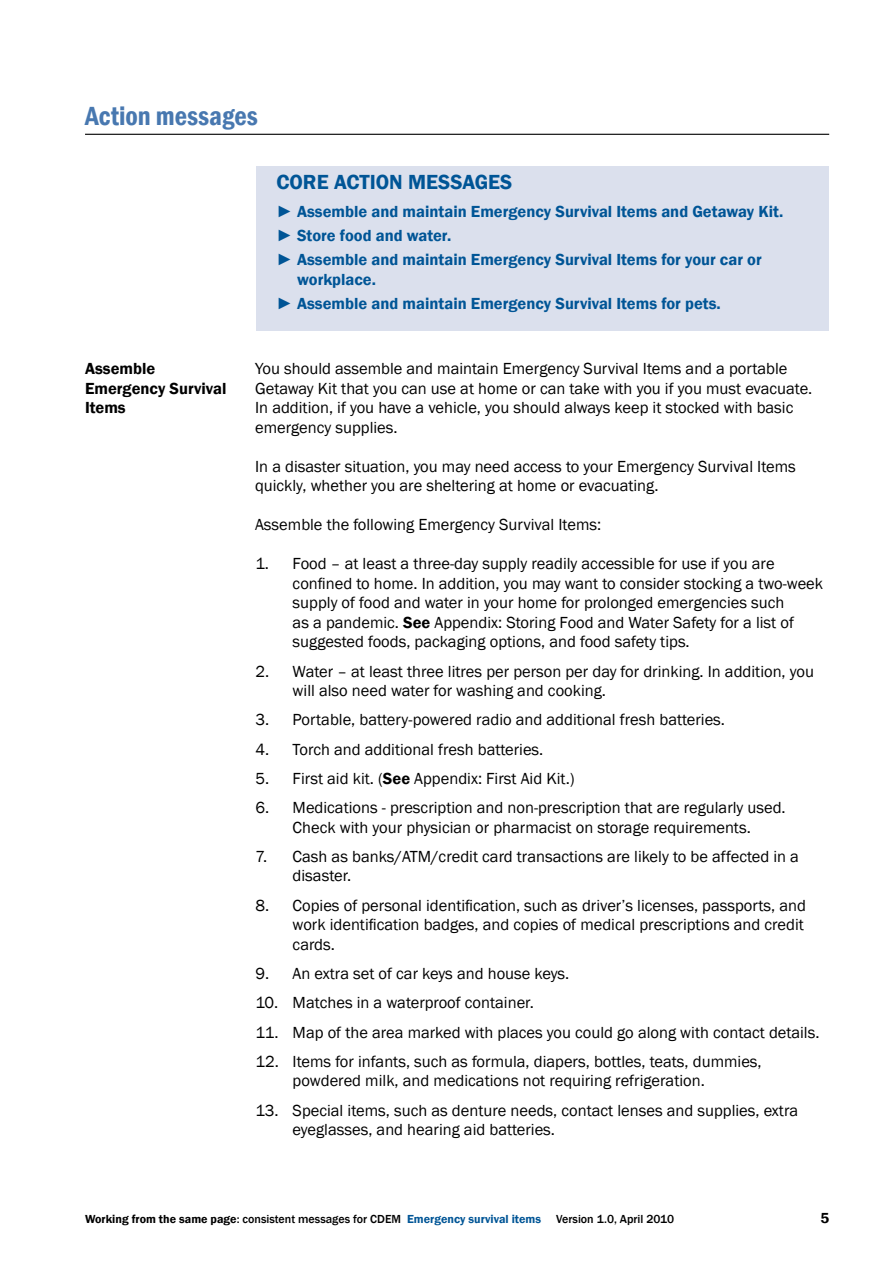
<style>
.page{position:relative;width:893px;height:1263px;background:#fff}
.page>*{position:absolute;margin:0;border:0;box-sizing:border-box;transform-origin:0 0}
.t1{font:600 condensed 27px "Franklin Gothic";color:#4878b0}
.t2{font:600 21px "Franklin Gothic";color:#005596}
.t3{font:16.5px/19.5px "Franklin Gothic";color:#000}
.t4{font:600 16.5px/24px "Franklin Gothic";color:#005596}
.t5{font:600 16.5px/19.5px "Franklin Gothic";color:#000}
.t6{font:600 15px "Franklin Gothic";color:#000}
.t7{font:500 12px "Franklin Gothic";color:#000}
.s1{font-weight:600}
.s2{font-weight:600;color:#005596}
</style>
<div class="page">
<div style="left:256px;top:166px;width:572px;height:165px;background:#dbe0ed"></div>
<hr style="left:85px;top:134px;width:744px;height:1px;background:#000">
<h1 class="t1" style="left:85px;top:98px;width:174px">Action messages</h1>
<p class="t2" style="left:276px;top:169px;width:237px">CORE ACTION MESSAGES</p>
<p class="t4" style="left:276px;top:200px;width:508px">► Assemble and maintain Emergency Survival Items and Getaway Kit. ► Store food and water.<br>► Assemble and maintain Emergency Survival Items for your car or</p>
<p class="t4" style="left:276px;top:267px;width:446px;text-indent:21px">workplace.<br>► Assemble and maintain Emergency Survival Items for pets.</p>
<p class="t5" style="left:85px;top:359px;width:143px">Assemble<br>Emergency Survival<br>Items</p>
<p class="t3" style="left:255px;top:359px;width:559px">You should assemble and maintain Emergency Survival Items and a portable Getaway Kit that you can use at home or can take with you if you must evacuate.<br>In addition, if you have a vehicle, you should always keep it stocked with basic emergency supplies.</p>
<p class="t3" style="left:255px;top:457px;width:542px">In a disaster situation, you may need access to your Emergency Survival Items quickly, whether you are sheltering at home or evacuating.</p>
<p class="t3" style="left:255px;top:515px;width:348px">Assemble the following Emergency Survival Items:</p>
<p class="t3" style="left:293px;top:554px;width:532px;text-indent:-37px">1. Food – at least a three-day supply readily accessible for use if you are confined to home. In addition, you may want to consider stocking a two-week supply of food and water in your home for prolonged emergencies such<br>as a pandemic. <span class="s1">See</span> Appendix: Storing Food and Water Safety for a list of suggested foods, packaging options, and food safety tips.</p>
<p class="t3" style="left:293px;top:662px;width:523px;text-indent:-37px">2. Water – at least three litres per person per day for drinking. In addition, you will also need water for washing and cooking.</p>
<p class="t3" style="left:255px;top:710px;width:471px">3. Portable, battery-powered radio and additional fresh batteries.</p>
<p class="t3" style="left:255px;top:740px;width:289px">4. Torch and additional fresh batteries.</p>
<p class="t3" style="left:255px;top:769px;width:321px">5. First aid kit. (<span class="s1">See</span> Appendix: First Aid Kit.)</p>
<p class="t3" style="left:255px;top:798px;width:532px;text-align:center">6. Medications - prescription and non-prescription that are regularly used.<br>Check with your physician or pharmacist on storage requirements.</p>
<p class="t3" style="left:293px;top:847px;width:508px;text-indent:-37px">7. Cash as banks/ATM/credit card transactions are likely to be affected in a disaster.</p>
<p class="t3" style="left:293px;top:896px;width:515px;text-indent:-37px">8. Copies of personal identification, such as driver’s licenses, passports, and work identification badges, and copies of medical prescriptions and credit cards.</p>
<p class="t3" style="left:255px;top:964px;width:315px">9. An extra set of car keys and house keys.</p>
<p class="t3" style="left:255px;top:993px;width:280px">10. Matches in a waterproof container.</p>
<p class="t3" style="left:255px;top:1022px;width:566px">11. Map of the area marked with places you could go along with contact details.</p>
<p class="t3" style="left:293px;top:1052px;width:471px;text-indent:-37px">12. Items for infants, such as formula, diapers, bottles, teats, dummies, powdered milk, and medications not requiring refrigeration.</p>
<p class="t3" style="left:293px;top:1101px;width:507px;text-indent:-37px">13. Special items, such as denture needs, contact lenses and supplies, extra eyeglasses, and hearing aid batteries.</p>
<p class="t7" style="left:85px;top:1211px;width:457px"><span class="s1">Working from the same page</span>: consistent messages for CDEM <span class="s2">Emergency survival items</span></p>
<p class="t7" style="left:556px;top:1211px;width:120px">Version 1.0, April 2010</p>
<p class="t6" style="left:820px;top:1209px;width:10px">5</p>
</div>
